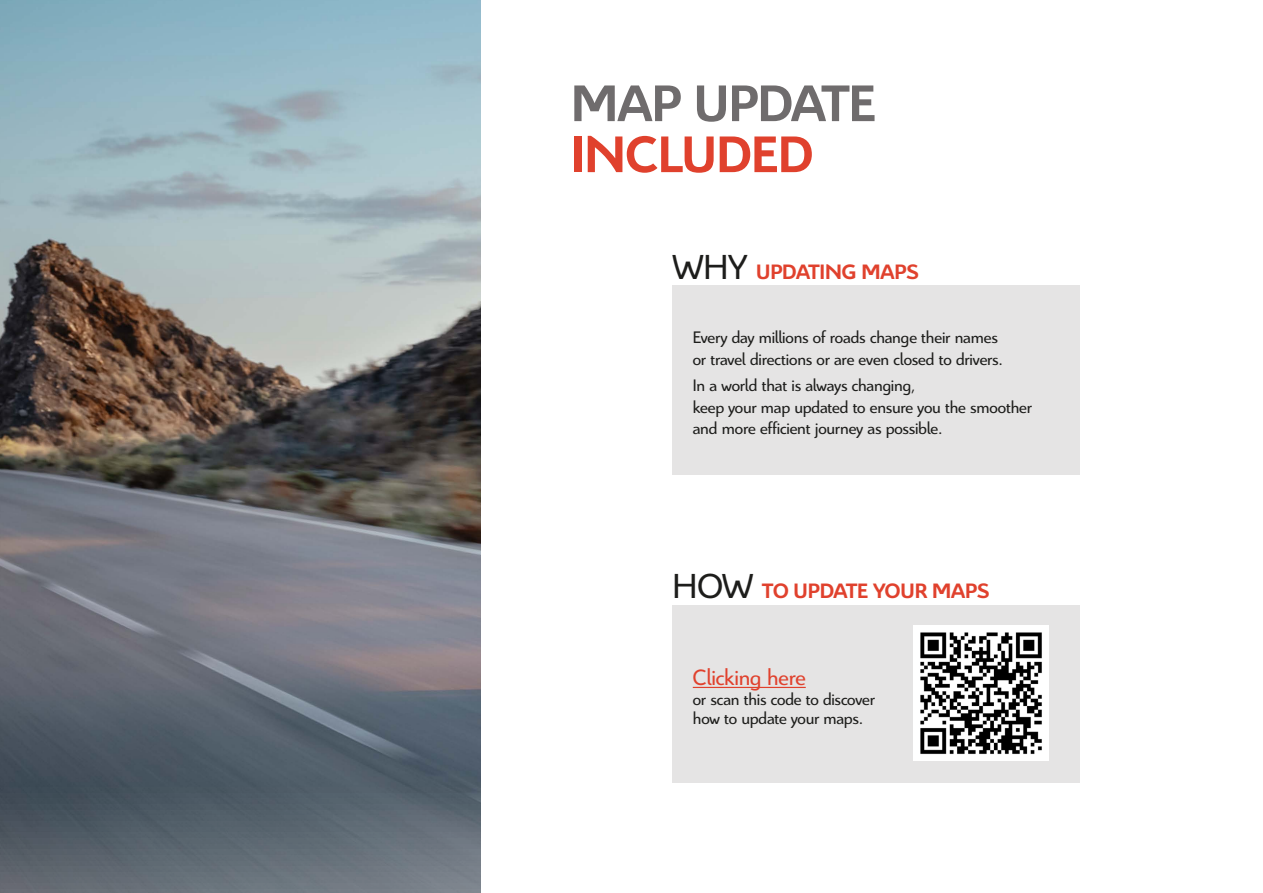
<style>
.page{position:relative;width:1263px;height:893px;background:#fff}
.page>*{position:absolute;margin:0;border:0;box-sizing:border-box;transform-origin:0 0}
.t1{font:700 55.5px "Citroen";letter-spacing:-.015em;color:#6f6c6d}
.t2{font:700 55.5px "Citroen";letter-spacing:-.01em;color:#e0412d}
.t3{font:24px "Citroen";letter-spacing:-.01em;color:#e0412d}
.t4{font:700 22.5px "Citroen";letter-spacing:-.005em;color:#e0412d}
.t5{font:18px/21.6px "Citroen";letter-spacing:-.01em;color:#1d1d1b}
.s1{font-weight:400;font-size:37.5px;color:#1d1d1b}
</style>
<div class="page">
<img style="left:0;top:0;width:480px;height:893px">
<div style="left:673px;top:286px;width:407px;height:189px;background:#e5e4e4"></div>
<div style="left:673px;top:605px;width:407px;height:177px;background:#e5e4e4"></div>
<hr style="left:693px;top:687px;width:113px;height:1px;background:#e0412d">
<img style="left:913px;top:626px;width:135px;height:135px">
<h1 class="t1" style="left:571px;top:65px;width:306px">MAP UPDATE</h1>
<h1 class="t2" style="left:571px;top:116px;width:244px">INCLUDED</h1>
<p class="t4" style="left:673px;top:256px;width:248px"><span class="s1">WHY</span> UPDATING MAPS</p>
<p class="t5" style="left:693px;top:326px;width:312px">Every day millions of roads change their names or travel directions or are even closed to drivers.</p>
<p class="t5" style="left:693px;top:374px;width:341px">In a world that is always changing,<br>keep your map updated to ensure you the smoother and more efficient journey as possible.</p>
<p class="t4" style="left:673px;top:575px;width:318px"><span class="s1">HOW</span> TO UPDATE YOUR MAPS</p>
<h2 class="t3" style="left:693px;top:661px;width:114px">Clicking here</h2>
<p class="t5" style="left:693px;top:688px;width:184px;line-height:19.5px">or scan this code to discover how to update your maps.</p>
</div>
